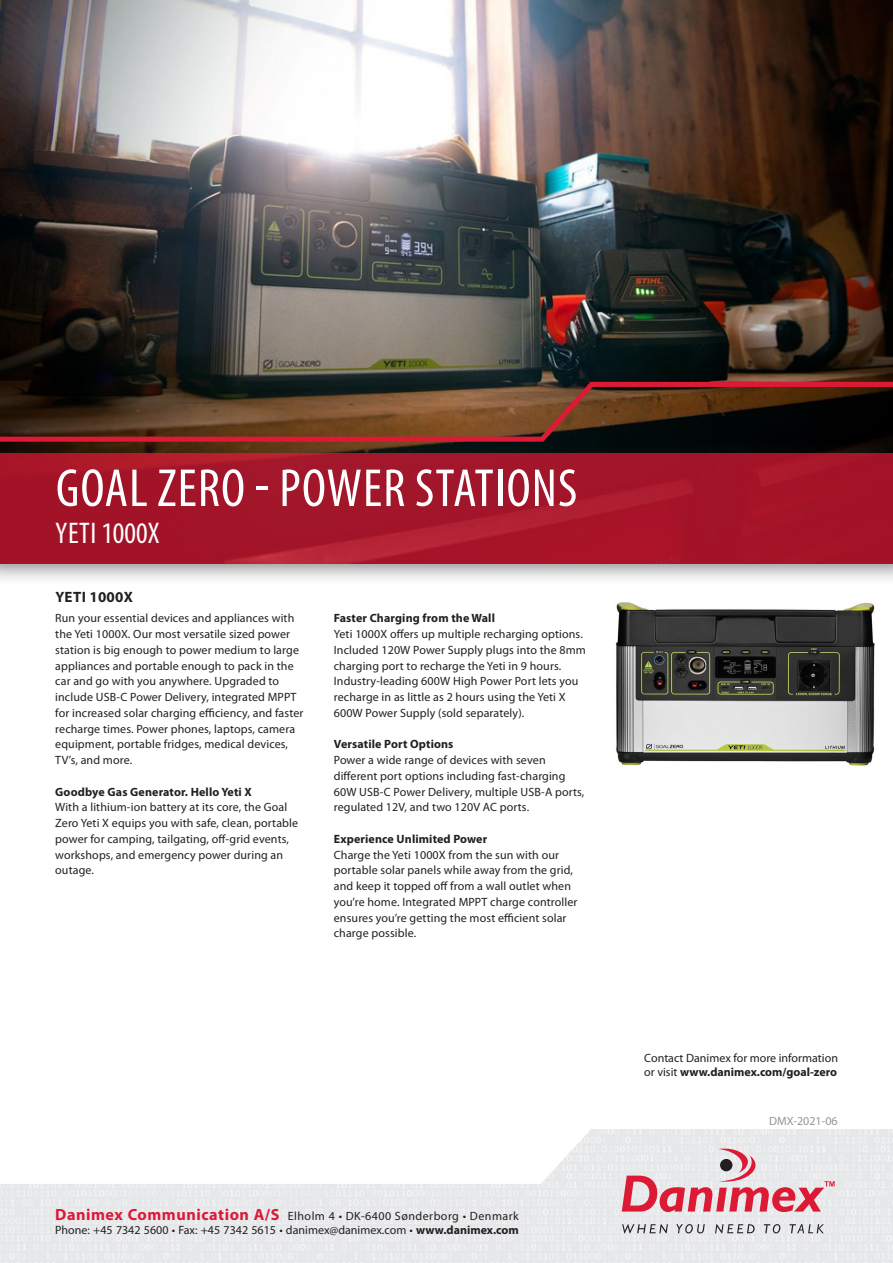
<style>
.page{position:relative;width:893px;height:1263px;background:#fff}
.page>*{position:absolute;margin:0;border:0;box-sizing:border-box;transform-origin:0 0}
.t1{font:condensed 54px "Myriad Pro";letter-spacing:.02em;color:#fff}
.t2{font:condensed 30px "Myriad Pro";letter-spacing:.01em;color:#fff}
.t3{font:700 15px "Myriad Pro";letter-spacing:.01em;color:#231f20}
.t4{font:12px/15.8px "Myriad Pro";letter-spacing:.01em;color:#231f20}
.t5{font:700 12px "Myriad Pro";letter-spacing:.01em;color:#231f20}
.t6{font:12px "Myriad Pro";color:#939598}
.s1{font-weight:700;font-size:16.2px;color:#dc1a36}
.s2{font-weight:700}
</style>
<div class="page">
<svg style="left:0;top:1129px;width:893px;height:134px;fill:#eaebec"></svg>
<svg style="left:622px;top:1224px;width:46px;height:9px"></svg>
<svg style="left:676px;top:1224px;width:29px;height:9px"></svg>
<svg style="left:715px;top:1224px;width:40px;height:9px"></svg>
<svg style="left:764px;top:1224px;width:16px;height:9px"></svg>
<svg style="left:789px;top:1224px;width:35px;height:9px"></svg>
<svg style="left:622px;top:1146px;width:213px;height:66px;background:#e3b7bf"></svg>
<img style="left:0;top:0;width:893px;height:382px">
<div style="left:0;top:438px;width:893px;height:148px;background:#231f20;opacity:.75"></div>
<svg style="left:0;top:453px;width:893px;height:110px;background:#a51529"></svg>
<svg style="left:0;top:382px;width:893px;height:60px;background:#502c1c"></svg>
<img style="left:616px;top:602px;width:259px;height:164px">
<h1 class="t1" style="left:56px;top:455px;width:523px">GOAL ZERO - POWER STATIONS</h1>
<h2 class="t2" style="left:56px;top:515px;width:106px">YETI 1000X</h2>
<p class="t3" style="left:55px;top:587px;width:79px">YETI 1000X</p>
<p class="t4" style="left:55px;top:610px;width:250px">Run your essential devices and appliances with the Yeti 1000X. Our most versatile sized power station is big enough to power medium to large appliances and portable enough to pack in the car and go with you anywhere. Upgraded to include USB-C Power Delivery, integrated MPPT for increased solar charging efficiency, and faster recharge times. Power phones, laptops, camera equipment, portable fridges, medical devices, TV’s, and more.</p>
<p class="t5" style="left:55px;top:784px;width:198px">Goodbye Gas Generator. Hello Yeti X</p>
<p class="t4" style="left:55px;top:799px;width:244px">With a lithium-ion battery at its core, the Goal Zero Yeti X equips you with safe, clean, portable power for camping, tailgating, off-grid events, workshops, and emergency power during an outage.</p>
<p class="t5" style="left:334px;top:610px;width:163px">Faster Charging from the Wall</p>
<p class="t4" style="left:334px;top:626px;width:254px">Yeti 1000X offers up multiple recharging options.<br>Included 120W Power Supply plugs into the 8mm charging port to recharge the Yeti in 9 hours.<br>Industry-leading 600W High Power Port lets you recharge in as little as 2 hours using the Yeti X 600W Power Supply (sold separately).</p>
<p class="t5" style="left:334px;top:736px;width:121px">Versatile Port Options</p>
<p class="t4" style="left:334px;top:752px;width:252px">Power a wide range of devices with seven different port options including fast-charging 60W USB-C Power Delivery, multiple USB-A ports, regulated 12V, and two 120V AC ports.</p>
<p class="t5" style="left:334px;top:831px;width:155px">Experience Unlimited Power</p>
<p class="t4" style="left:334px;top:846px;width:245px">Charge the Yeti 1000X from the sun with our portable solar panels while away from the grid, and keep it topped off from a wall outlet when you’re home. Integrated MPPT charge controller ensures you’re getting the most efficient solar charge possible.</p>
<p class="t4" style="left:55px;top:1208px;width:465px;line-height:14.4px"><span class="s1">Danimex Communication A/S</span> Elholm 4 • DK-6400 Sønderborg • Denmark<br>Phone: +45 7342 5600 • Fax: +45 7342 5615 • danimex@danimex.com • <span class="s2">www.danimex.com</span></p>
<p class="t4" style="left:644px;top:1050px;width:195px;line-height:14.4px">Contact Danimex for more information or visit <span class="s2">www.danimex.com/goal-zero</span></p>
<p class="t6" style="left:769px;top:1113px;width:70px">DMX-2021-06</p>
</div>
